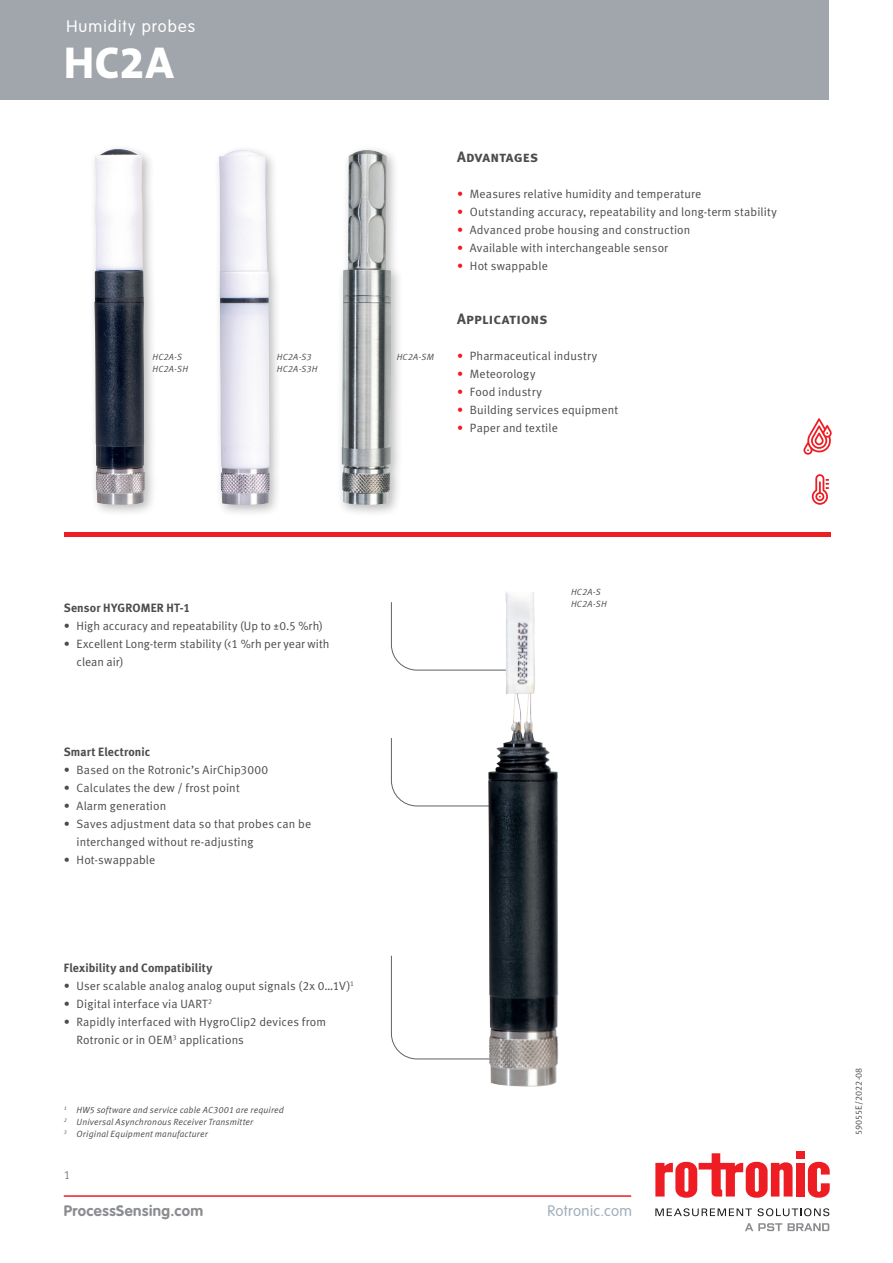
<style>
.page{position:relative;width:893px;height:1263px;background:#fff}
.page>*{position:absolute;margin:0;border:0;box-sizing:border-box;transform-origin:0 0}
.t1{font:800 45px "The Mix B8";color:#fff}
.t2{font:300 16.5px "VAG Rounded LT";letter-spacing:.07em;color:#fff}
.t3{font:15px "Meta Bold LF Caps";letter-spacing:.01em;color:#4b4c4d}
.t4{font:700 15px "VAG Rounded";letter-spacing:.03em;color:#8a8c8f}
.t5{font:300 15px "VAG Rounded LT";letter-spacing:.025em;color:#a1afbd}
.t6{font:12px/18px "Meta Normal LF";letter-spacing:.01em;color:#4b4c4d}
.t7{font:12px "Meta Bold LF";letter-spacing:.01em;color:#4b4c4d}
.t8{font:12px "Meta Normal LF";color:#808285}
.t9{font:italic 9px/12px "Meta Normal LF";letter-spacing:.02em;color:#4b4c4d}
.t10{font:9px "Meta Normal LF";letter-spacing:.01em;color:#4b4c4d}
.s1{color:#ee1d23}
</style>
<div class="page">
<hr style="left:64px;top:1195px;width:567px;height:2px;background:#ee1d23">
<div style="left:796px;top:1163px;width:8px;height:33px;background:#ee1d23"></div>
<svg style="left:808px;top:1162px;width:22px;height:36px"></svg>
<div style="left:796px;top:1151px;width:8px;height:8px;background:#ee1d23"></div>
<svg style="left:655px;top:1153px;width:138px;height:45px"></svg>
<svg style="left:655px;top:1208px;width:97px;height:8px"></svg>
<svg style="left:758px;top:1208px;width:71px;height:8px"></svg>
<svg style="left:745px;top:1223px;width:37px;height:8px"></svg>
<svg style="left:788px;top:1223px;width:41px;height:8px"></svg>
<div style="left:0;top:0;width:829px;height:99px;background:#a1a6ac"></div>
<div style="left:89px;top:143px;width:68px;height:374px;background:#231f20;opacity:.3"></div>
<img style="left:94px;top:149px;width:51px;height:356px">
<div style="left:213px;top:144px;width:69px;height:373px;background:#231f20;opacity:.3"></div>
<img style="left:219px;top:150px;width:51px;height:355px">
<div style="left:336px;top:144px;width:67px;height:373px;background:#231f20;opacity:.3"></div>
<img style="left:341px;top:150px;width:50px;height:355px">
<hr style="left:64px;top:532px;width:766px;height:4px;background:#ee1d23">
<svg style="left:803px;top:418px;width:29px;height:37px"></svg>
<svg style="left:812px;top:474px;width:17px;height:31px"></svg>
<svg style="left:391px;top:602px;width:97px;height:69px"></svg>
<svg style="left:391px;top:738px;width:97px;height:69px"></svg>
<svg style="left:391px;top:955px;width:97px;height:105px"></svg>
<img style="left:488px;top:591px;width:71px;height:496px">
<h2 class="t2" style="left:66px;top:17px;width:130px">Humidity probes</h2>
<h1 class="t1" style="left:64px;top:39px;width:112px">HC2A</h1>
<p class="t9" style="left:152px;top:351px;width:37px">HC2A-S<br>HC2A-SH</p>
<p class="t9" style="left:277px;top:351px;width:42px">HC2A-S3<br>HC2A-S3H</p>
<p class="t9" style="left:397px;top:351px;width:39px">HC2A-SM</p>
<p class="t3" style="left:457px;top:147px;width:83px">Advantages</p>
<p class="t6" style="left:457px;top:185px;width:246px"><span class="s1">•</span> Measures relative humidity and temperature</p>
<p class="t6" style="left:457px;top:203px;width:321px"><span class="s1">•</span> Outstanding accuracy, repeatability and long-term stability</p>
<p class="t6" style="left:457px;top:221px;width:235px"><span class="s1">•</span> Advanced probe housing and construction</p>
<p class="t6" style="left:457px;top:239px;width:212px"><span class="s1">•</span> Available with interchangeable sensor</p>
<p class="t6" style="left:457px;top:257px;width:92px"><span class="s1">•</span> Hot swappable</p>
<p class="t3" style="left:457px;top:309px;width:92px">Applications</p>
<p class="t6" style="left:457px;top:347px;width:142px"><span class="s1">•</span> Pharmaceutical industry</p>
<p class="t6" style="left:457px;top:365px;width:80px"><span class="s1">•</span> Meteorology</p>
<p class="t6" style="left:457px;top:383px;width:86px"><span class="s1">•</span> Food industry</p>
<p class="t6" style="left:457px;top:401px;width:162px"><span class="s1">•</span> Building services equipment</p>
<p class="t6" style="left:457px;top:419px;width:102px"><span class="s1">•</span> Paper and textile</p>
<p class="t7" style="left:64px;top:600px;width:128px">Sensor HYGROMER HT-1</p>
<p class="t6" style="left:64px;top:617px;width:261px">• High accuracy and repeatability (Up to ±0.5 %rh)</p>
<p class="t6" style="left:77px;top:635px;width:254px;text-indent:-13px">• Excellent Long-term stability (&lt;1 %rh per year with clean air)</p>
<p class="t7" style="left:64px;top:744px;width:88px">Smart Electronic</p>
<p class="t6" style="left:64px;top:761px;width:206px">• Based on the Rotronic’s AirChip3000</p>
<p class="t6" style="left:64px;top:779px;width:177px">• Calculates the dew / frost point</p>
<p class="t6" style="left:64px;top:797px;width:104px">• Alarm generation</p>
<p class="t6" style="left:77px;top:815px;width:236px;text-indent:-13px">• Saves adjustment data so that probes can be interchanged without re-adjusting</p>
<p class="t6" style="left:64px;top:851px;width:93px">• Hot-swappable</p>
<p class="t7" style="left:64px;top:960px;width:150px">Flexibility and Compatibility</p>
<p class="t6" style="left:64px;top:977px;width:292px">• User scalable analog analog ouput signals (2x 0…1V)<sup>1</sup></p>
<p class="t6" style="left:64px;top:995px;width:150px">• Digital interface via UART<sup>2</sup></p>
<p class="t6" style="left:77px;top:1013px;width:251px;text-indent:-13px">• Rapidly interfaced with HygroClip2 devices from<br>Rotronic or in OEM<sup>3</sup> applications</p>
<p class="t9" style="left:64px;top:1104px;width:222px"><sup>1</sup> HW5 software and service cable AC3001 are required<br><sup>2</sup> Universal Asynchronous Receiver Transmitter<br><sup>3</sup> Original Equipment manufacturer</p>
<p class="t8" style="left:64px;top:1168px;width:8px">1</p>
<p class="t9" style="left:571px;top:586px;width:37px">HC2A-S<br>HC2A-SH</p>
<p class="t4" style="left:64px;top:1202px;width:141px">ProcessSensing.com</p>
<p class="t5" style="left:547px;top:1202px;width:86px">Rotronic.com</p>
<p class="t10" style="left:853px;top:1135px;width:69px;rotate:-90deg">59055E/2022-08</p>
</div>
